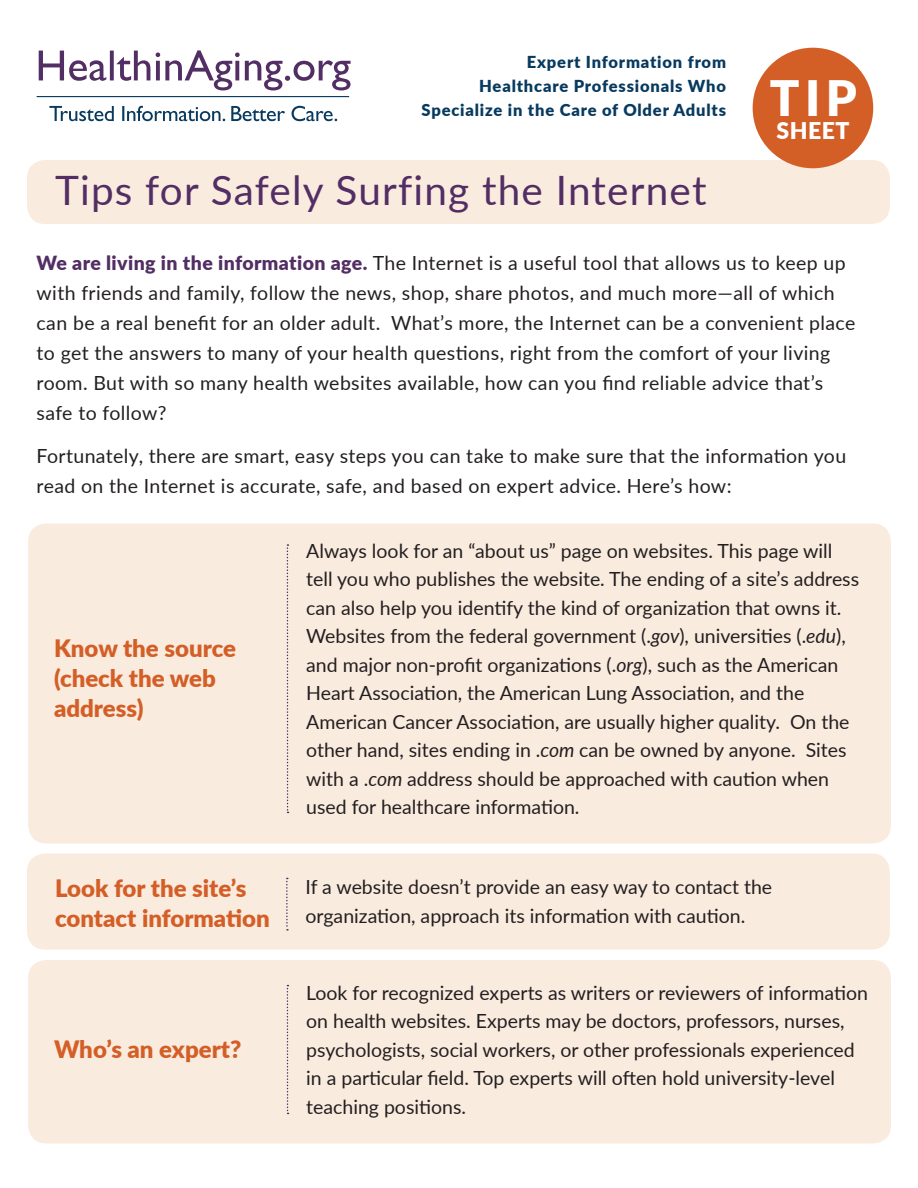
<style>
.page{position:relative;width:918px;height:1188px;background:#fff}
.page>*{position:absolute;margin:0;border:0;box-sizing:border-box;transform-origin:0 0}
.t1{font:900 48.9px "Lato";color:#fff}
.t2{font:40.5px "Lato";letter-spacing:.03em;color:#522e64}
.t3{font:900 24px/30px "Lato";color:#d35f27}
.t4{font:900 23.1px "Lato";letter-spacing:.02em;color:#fff}
.t5{font:19.5px/28.5px "Lato";color:#231f20}
.t6{font:19.5px/30px "Lato";letter-spacing:.02em;color:#231f20}
.t7{font:900 16.5px/24px "Lato";letter-spacing:.05em;color:#083a5f;text-align:right}
.s1{font-weight:900;color:#522e64}
.s2{font-style:italic}
</style>
<div class="page">
<div style="left:28px;top:960px;width:863px;height:183px;background:#faebdf;border-radius:18px"></div>
<div style="left:27px;top:854px;width:863px;height:96px;background:#faebdf;border-radius:18px"></div>
<svg style="left:286px;top:878px;width:2px;height:53px"></svg>
<div style="left:28px;top:524px;width:863px;height:319px;background:#faebdf;border-radius:18px"></div>
<svg style="left:287px;top:544px;width:2px;height:269px"></svg>
<div style="left:27px;top:160px;width:863px;height:64px;background:#faebdf;border-radius:18px"></div>
<div style="left:753px;top:48px;width:120px;height:120px;background:#d35f27;border-radius:50%"></div>
<hr style="left:37px;top:96px;width:312px;height:1px;background:#083a5f">
<svg style="left:49px;top:106px;width:288px;height:15px"></svg>
<svg style="left:39px;top:50px;width:312px;height:40px"></svg>
<svg style="left:287px;top:985px;width:2px;height:129px"></svg>
<p class="t7" style="left:422px;top:49px;width:306px">Expert Information from<br>Healthcare Professionals Who<br>Specialize in the Care of Older Adults</p>
<p class="t2" style="left:55px;top:162px;width:653px">Tips for Safely Surfing the Internet</p>
<p class="t1" style="left:770px;top:61px;width:88px">TIP</p>
<p class="t4" style="left:777px;top:113px;width:75px">SHEET</p>
<p class="t6" style="left:37px;top:247px;width:820px"><span class="s1">We are living in the information age.</span> The Internet is a useful tool that allows us to keep up with friends and family, follow the news, shop, share photos, and much more—all of which can be a real benefit for an older adult. What’s more, the Internet can be a convenient place to get the answers to many of your health questions, right from the comfort of your living room. But with so many health websites available, how can you find reliable advice that’s safe to follow?</p>
<p class="t6" style="left:37px;top:441px;width:811px">Fortunately, there are smart, easy steps you can take to make sure that the information you read on the Internet is accurate, safe, and based on expert advice. Here’s how:</p>
<p class="t3" style="left:54px;top:632px;width:184px">Know the source (check the web address)</p>
<p class="t5" style="left:306px;top:535px;width:554px">Always look for an “about us” page on websites. This page will tell you who publishes the website. The ending of a site’s address can also help you identify the kind of organization that owns it.<br>Websites from the federal government (.<span class="s2">gov</span>), universities (.<span class="s2">edu</span>), and major non-profit organizations (.<span class="s2">org</span>), such as the American Heart Association, the American Lung Association, and the American Cancer Association, are usually higher quality. On the other hand, sites ending in .<span class="s2">com</span> can be owned by anyone. Sites with a .<span class="s2">com</span> address should be approached with caution when used for healthcare information.</p>
<p class="t3" style="left:55px;top:872px;width:216px">Look for the site’s contact information</p>
<p class="t5" style="left:306px;top:872px;width:468px">If a website doesn’t provide an easy way to contact the organization, approach its information with caution.</p>
<p class="t3" style="left:54px;top:1033px;width:189px">Who’s an expert?</p>
<p class="t5" style="left:306px;top:978px;width:563px">Look for recognized experts as writers or reviewers of information on health websites. Experts may be doctors, professors, nurses, psychologists, social workers, or other professionals experienced in a particular field. Top experts will often hold university-level teaching positions.</p>
</div>
